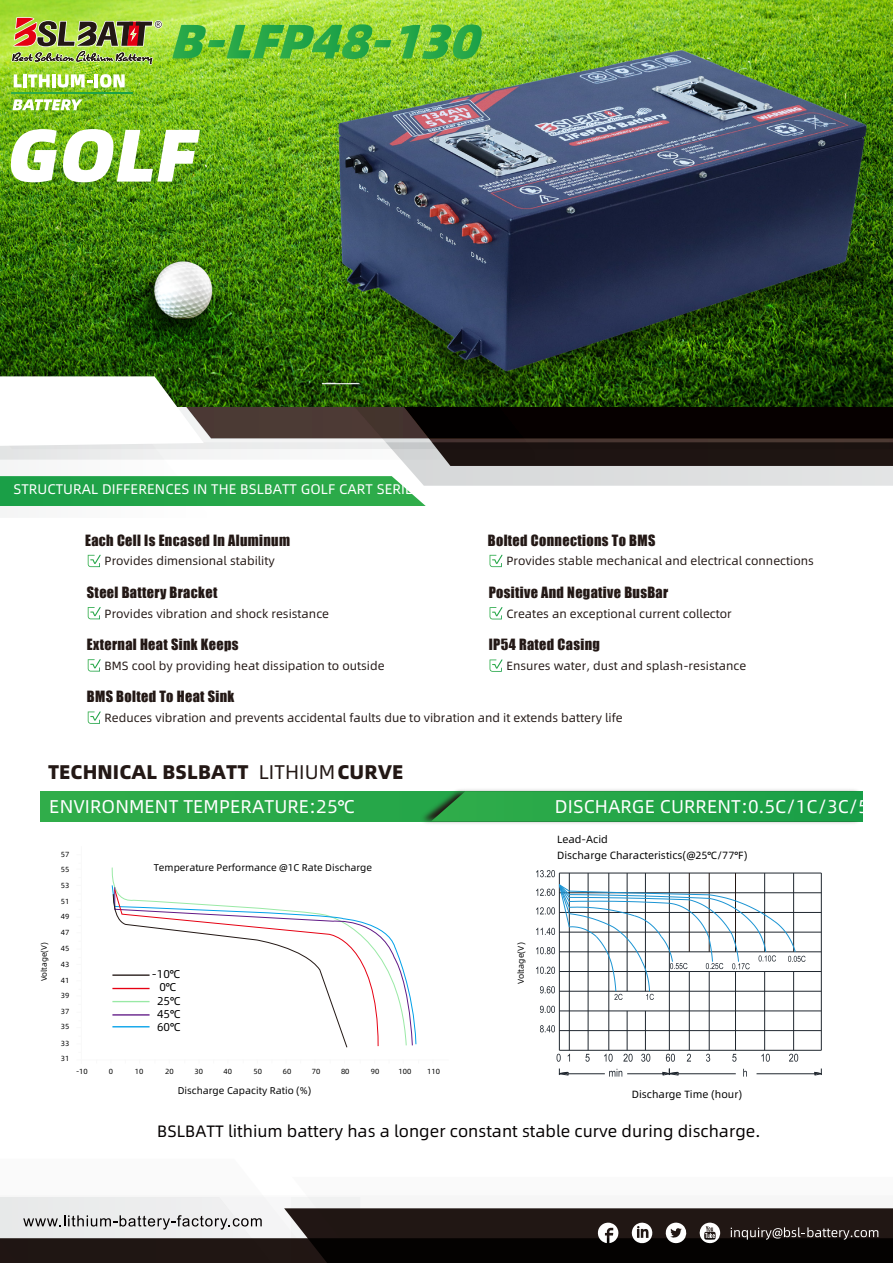
<style>
.page{position:relative;width:893px;height:1263px;background:#fff}
.page>*{position:absolute;margin:0;border:0;box-sizing:border-box;transform-origin:0 0}
.t1{font:19.8px "Alibaba Pu Hui Ti 2 105 Heavy";letter-spacing:.005em;color:#231815}
.t2{font:18.45px "Alibaba Pu Hui Ti 2 55 Regular";letter-spacing:.005em;color:#fff}
.t3{font:16.5px "Alibaba Pu Hui Ti 2 55 Regular";color:#040000}
.t4{font:14.25px "Impact";letter-spacing:.025em;color:#231815}
.t5{font:13.95px "Alibaba Pu Hui Ti 2 55 Regular";letter-spacing:.005em;color:#fff}
.t6{font:12px "Alibaba Pu Hui Ti 2 55 Regular";color:#231815}
.t7{font:11.4px/13.2px "Alibaba Pu Hui Ti 2 55 Regular";color:#000;text-align:center}
.t8{font:10.5px/15.6px "Alibaba Pu Hui Ti 2 55 Regular";color:#000}
.t9{font:9.75px "Alibaba Pu Hui Ti 2 55 Regular";color:#000}
.t10{font:8.4px "Alibaba Pu Hui Ti 2 55 Regular";color:#000}
.t11{font:7.8px "Alibaba Pu Hui Ti 2 55 Regular";color:#000}
.t12{font:7.35px "Alibaba Pu Hui Ti 2 55 Regular";color:#000}
.s1{font-family:"Alibaba Pu Hui Ti 2 55 Regular"}
</style>
<div class="page">
<svg style="left:426px;top:449px;width:467px;height:37px;background:#888584"></svg>
<svg style="left:426px;top:406px;width:467px;height:36px;background:#0c0704"></svg>
<img style="left:0;top:0;width:893px;height:406px">
<img style="left:11px;top:17px;width:151px;height:48px">
<svg style="left:14px;top:74px;width:8px;height:13px"></svg>
<hr style="left:23px;top:74px;width:4px;height:13px;background:#fff">
<svg style="left:28px;top:74px;width:97px;height:14px"></svg>
<svg style="left:12px;top:99px;width:71px;height:11px"></svg>
<hr style="left:12px;top:93px;width:121px;height:1px;background:#24a649">
<div style="left:41px;top:791px;width:822px;height:30px;background:#2baa49"></div>
<img style="left:370px;top:789px;width:493px;height:85px">
<svg style="left:431px;top:791px;width:432px;height:30px"></svg>
<svg style="left:0;top:1197px;width:893px;height:66px"></svg>
<svg style="left:731px;top:1227px;width:147px;height:12px;background:#4e4745"></svg>
<svg style="left:598px;top:1223px;width:20px;height:20px"></svg>
<svg style="left:665px;top:1222px;width:22px;height:22px"></svg>
<svg style="left:699px;top:1222px;width:21px;height:21px"></svg>
<svg style="left:632px;top:1222px;width:21px;height:22px"></svg>
<img style="left:0;top:129px;width:426px;height:388px">
<svg style="left:88px;top:555px;width:13px;height:12px"></svg>
<svg style="left:88px;top:607px;width:13px;height:12px"></svg>
<svg style="left:88px;top:659px;width:13px;height:12px"></svg>
<svg style="left:88px;top:711px;width:13px;height:13px"></svg>
<svg style="left:490px;top:555px;width:12px;height:12px"></svg>
<svg style="left:490px;top:607px;width:12px;height:12px"></svg>
<svg style="left:490px;top:659px;width:12px;height:13px"></svg>
<svg style="left:556px;top:1054px;width:5px;height:8px"></svg>
<hr style="left:559px;top:1050px;width:262px;height:1px;background:#20272f">
<hr style="left:559px;top:873px;width:1px;height:177px;background:#20272f">
<hr style="left:559px;top:1030px;width:262px;height:1px;background:#20272f">
<hr style="left:559px;top:1011px;width:262px;height:1px;background:#20272f">
<hr style="left:559px;top:991px;width:262px;height:1px;background:#20272f">
<hr style="left:559px;top:971px;width:262px;height:1px;background:#20272f">
<hr style="left:559px;top:951px;width:262px;height:1px;background:#20272f">
<hr style="left:559px;top:932px;width:262px;height:1px;background:#20272f">
<hr style="left:559px;top:912px;width:262px;height:1px;background:#20272f">
<hr style="left:559px;top:892px;width:262px;height:1px;background:#20272f">
<hr style="left:559px;top:873px;width:262px;height:1px;background:#20272f">
<hr style="left:569px;top:873px;width:1px;height:177px;background:#20272f">
<hr style="left:588px;top:873px;width:1px;height:177px;background:#20272f">
<hr style="left:608px;top:873px;width:1px;height:177px;background:#20272f">
<hr style="left:627px;top:1011px;width:1px;height:39px;background:#20272f">
<hr style="left:627px;top:873px;width:1px;height:118px;background:#20272f">
<hr style="left:645px;top:1011px;width:1px;height:39px;background:#20272f">
<hr style="left:645px;top:873px;width:1px;height:118px;background:#20272f">
<svg style="left:585px;top:1054px;width:5px;height:8px"></svg>
<svg style="left:604px;top:1054px;width:9px;height:8px"></svg>
<svg style="left:623px;top:1054px;width:10px;height:8px"></svg>
<svg style="left:641px;top:1054px;width:9px;height:8px"></svg>
<svg style="left:666px;top:1054px;width:9px;height:8px"></svg>
<hr style="left:669px;top:873px;width:1px;height:177px;background:#20272f">
<hr style="left:689px;top:971px;width:1px;height:79px;background:#20272f">
<hr style="left:689px;top:873px;width:1px;height:79px;background:#221613">
<hr style="left:709px;top:971px;width:1px;height:79px;background:#20272f">
<hr style="left:709px;top:873px;width:1px;height:79px;background:#221613">
<hr style="left:735px;top:971px;width:1px;height:79px;background:#20272f">
<hr style="left:735px;top:873px;width:1px;height:79px;background:#221613">
<hr style="left:764px;top:971px;width:1px;height:79px;background:#20272f">
<hr style="left:764px;top:873px;width:1px;height:79px;background:#20272f">
<hr style="left:793px;top:971px;width:1px;height:79px;background:#20272f">
<hr style="left:793px;top:873px;width:1px;height:79px;background:#20272f">
<hr style="left:568px;top:1073px;width:37px;height:1px;background:#20272f">
<hr style="left:627px;top:1073px;width:36px;height:1px;background:#20272f">
<svg style="left:558px;top:1068px;width:10px;height:7px"></svg>
<svg style="left:609px;top:1069px;width:13px;height:7px"></svg>
<svg style="left:687px;top:1054px;width:4px;height:7px"></svg>
<svg style="left:706px;top:1054px;width:4px;height:8px"></svg>
<svg style="left:732px;top:1054px;width:4px;height:8px"></svg>
<svg style="left:761px;top:1054px;width:9px;height:8px"></svg>
<svg style="left:789px;top:1054px;width:9px;height:8px"></svg>
<hr style="left:821px;top:873px;width:1px;height:177px;background:#20272f">
<hr style="left:678px;top:1073px;width:58px;height:1px;background:#20272f">
<hr style="left:756px;top:1073px;width:59px;height:1px;background:#20272f">
<svg style="left:662px;top:1068px;width:16px;height:7px"></svg>
<svg style="left:743px;top:1069px;width:4px;height:7px"></svg>
<svg style="left:814px;top:1068px;width:8px;height:7px"></svg>
<svg style="left:540px;top:1025px;width:15px;height:7px"></svg>
<svg style="left:540px;top:1006px;width:15px;height:7px"></svg>
<svg style="left:536px;top:870px;width:19px;height:7px"></svg>
<svg style="left:536px;top:884px;width:269px;height:116px"></svg>
<img style="left:172px;top:24px;width:219px;height:35px">
<svg style="left:400px;top:24px;width:82px;height:35px;background:#5dbc41"></svg>
<hr style="left:76px;top:1060px;width:373px;height:1px;background:#f9f9f9">
<hr style="left:81px;top:846px;width:1px;height:218px;background:#f9f9f9">
<svg style="left:111px;top:867px;width:296px;height:18px"></svg>
<svg style="left:114px;top:887px;width:299px;height:159px"></svg>
<svg style="left:113px;top:889px;width:266px;height:159px"></svg>
<p class="t5" style="left:13px;top:479px;width:409px">STRUCTURAL DIFFERENCES IN THE BSLBATT GOLF CART SERIES</p>
<p class="t4" style="left:85px;top:529px;width:206px">Each Cell Is Encased In Aluminum</p>
<p class="t6" style="left:105px;top:552px;width:172px">Provides dimensional stability</p>
<p class="t4" style="left:87px;top:581px;width:132px">Steel Battery Bracket</p>
<p class="t6" style="left:105px;top:604px;width:226px">Provides vibration and shock resistance</p>
<p class="t4" style="left:87px;top:633px;width:153px">External Heat Sink Keeps</p>
<p class="t6" style="left:105px;top:657px;width:282px">BMS cool by providing heat dissipation to outside</p>
<p class="t4" style="left:87px;top:686px;width:149px">BMS Bolted To Heat Sink</p>
<p class="t6" style="left:105px;top:709px;width:520px">Reduces vibration and prevents accidental faults due to vibration and it extends battery life</p>
<p class="t4" style="left:488px;top:529px;width:169px">Bolted Connections To BMS</p>
<p class="t6" style="left:506px;top:552px;width:309px">Provides stable mechanical and electrical connections</p>
<p class="t4" style="left:489px;top:581px;width:181px">Positive And Negative BusBar</p>
<p class="t6" style="left:506px;top:604px;width:227px">Creates an exceptional current collector</p>
<p class="t4" style="left:489px;top:634px;width:113px">IP54 Rated Casing</p>
<p class="t6" style="left:506px;top:657px;width:241px">Ensures water, dust and splash-resistance</p>
<h1 class="t1" style="left:48px;top:756px;width:357px">TECHNICAL BSLBATT <span class="s1">LITHIUM</span>CURVE</h1>
<h2 class="t2" style="left:49px;top:792px;width:307px">ENVIRONMENT TEMPERATURE:25℃</h2>
<h2 class="t2" style="left:555px;top:792px;width:327px">DISCHARGE CURRENT:0.5C/1C/3C/5C</h2>
<p class="t11" style="left:38px;top:981px;width:41px;rotate:-90deg">Voltage(V)</p>
<p class="t12" style="left:61px;top:849px;width:10px">57</p>
<p class="t12" style="left:61px;top:864px;width:10px">55</p>
<p class="t12" style="left:61px;top:880px;width:10px">53</p>
<p class="t12" style="left:61px;top:895px;width:10px">51</p>
<p class="t12" style="left:61px;top:911px;width:10px">49</p>
<p class="t12" style="left:61px;top:927px;width:10px">47</p>
<p class="t12" style="left:61px;top:943px;width:10px">45</p>
<p class="t12" style="left:61px;top:958px;width:10px">43</p>
<p class="t12" style="left:61px;top:974px;width:10px">41</p>
<p class="t12" style="left:61px;top:990px;width:10px">39</p>
<p class="t12" style="left:61px;top:1006px;width:10px">37</p>
<p class="t12" style="left:61px;top:1021px;width:10px">35</p>
<p class="t12" style="left:61px;top:1038px;width:10px">33</p>
<p class="t12" style="left:61px;top:1053px;width:10px">31</p>
<p class="t9" style="left:154px;top:860px;width:220px">Temperature Performance @1C Rate Discharge</p>
<p class="t7" style="left:152px;top:966px;width:30px">-10℃<br>0℃<br>25℃<br>45℃<br>60℃</p>
<p class="t8" style="left:557px;top:831px;width:192px">Lead-Acid<br>Discharge Characteristics(@25℃/77°F)</p>
<p class="t10" style="left:515px;top:984px;width:43px;rotate:-90deg">Voltage(V)</p>
<p class="t12" style="left:76px;top:1065px;width:13px">-10</p>
<p class="t12" style="left:109px;top:1065px;width:6px">0</p>
<p class="t12" style="left:135px;top:1065px;width:10px">10</p>
<p class="t12" style="left:165px;top:1065px;width:10px">20</p>
<p class="t12" style="left:195px;top:1065px;width:10px">30</p>
<p class="t12" style="left:224px;top:1065px;width:10px">40</p>
<p class="t12" style="left:254px;top:1065px;width:10px">50</p>
<p class="t12" style="left:283px;top:1065px;width:10px">60</p>
<p class="t12" style="left:312px;top:1065px;width:10px">70</p>
<p class="t12" style="left:341px;top:1065px;width:10px">80</p>
<p class="t12" style="left:371px;top:1065px;width:10px">90</p>
<p class="t12" style="left:398px;top:1065px;width:14px">100</p>
<p class="t12" style="left:427px;top:1065px;width:14px">110</p>
<p class="t9" style="left:178px;top:1083px;width:135px">Discharge Capacity Ratio (%)</p>
<p class="t8" style="left:632px;top:1085px;width:112px">Discharge Time (hour)</p>
<h3 class="t3" style="left:157px;top:1118px;width:605px">BSLBATT lithium battery has a longer constant stable curve during discharge.</h3>
</div>
